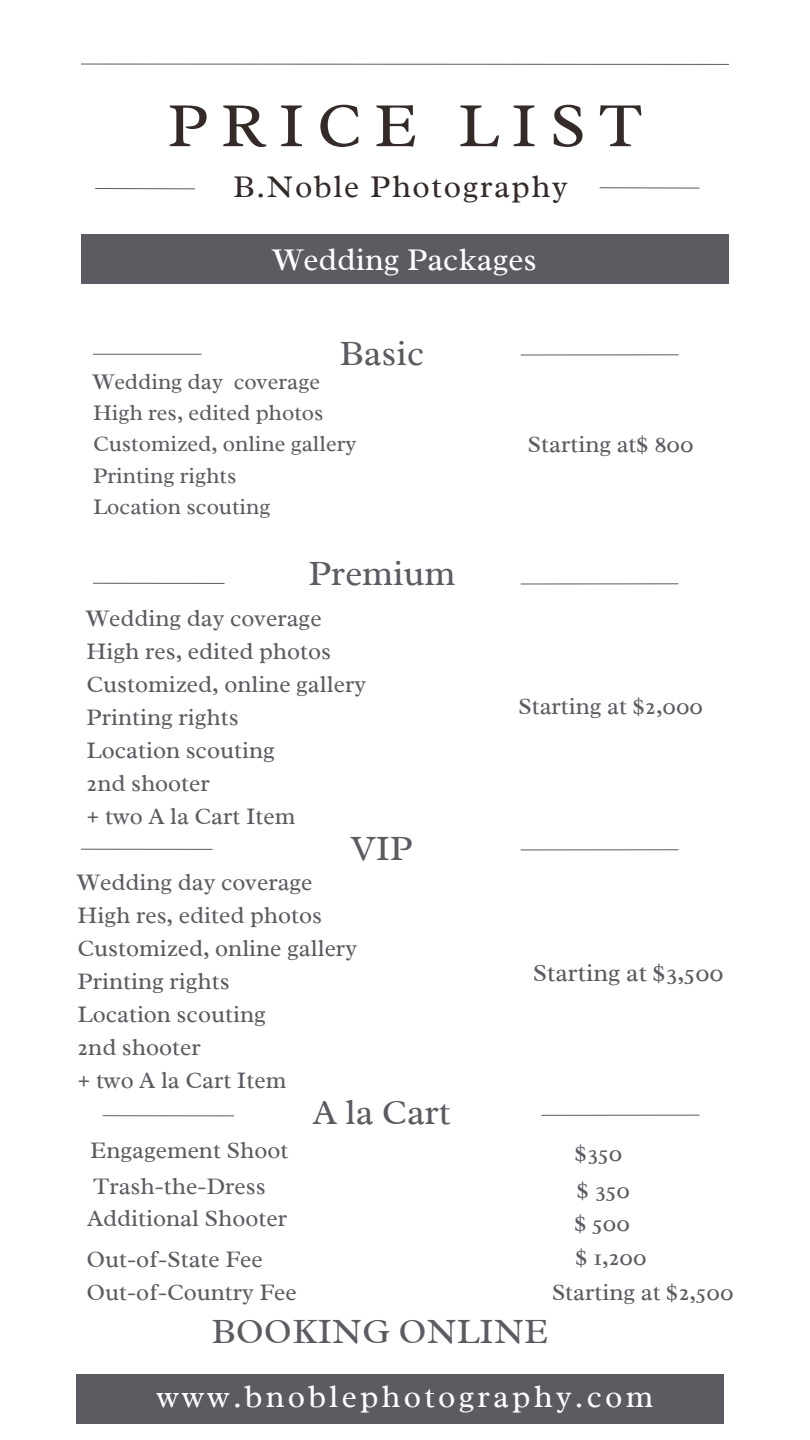
<style>
.page{position:relative;width:810px;height:1440px;background:#fff}
.page>*{position:absolute;margin:0;border:0;box-sizing:border-box;transform-origin:0 0}
.t1{font:64px "Radley";letter-spacing:.2em;color:#342b29}
.t2{font:36px "Radley";color:#5b5c62}
.t3{font:32px "Radley";letter-spacing:.1em;color:#fff}
.t4{font:32px "Radley";letter-spacing:.05em;color:#342b29}
.t5{font:32px "Radley";color:#fff}
.t6{font:25.2px "Radley";color:#5b5c62}
.t7{font:24px/33px "Radley";color:#5b5c62}
.t8{font:22.6px "Radley";color:#5b5c62}
</style>
<div class="page">
<svg style="left:81px;top:63px;width:648px;height:2px"></svg>
<svg style="left:599px;top:187px;width:101px;height:2px"></svg>
<svg style="left:95px;top:188px;width:100px;height:2px"></svg>
<div style="left:81px;top:235px;width:648px;height:49px;background:#5b5c62"></div>
<hr style="left:521px;top:354px;width:158px;height:1px;background:#5b5c62">
<hr style="left:93px;top:354px;width:108px;height:1px;background:#5b5c62">
<hr style="left:521px;top:583px;width:158px;height:1px;background:#5b5c62">
<hr style="left:93px;top:583px;width:132px;height:1px;background:#5b5c62">
<hr style="left:521px;top:849px;width:158px;height:1px;background:#5b5c62">
<hr style="left:81px;top:849px;width:132px;height:1px;background:#5b5c62">
<div style="left:76px;top:1374px;width:648px;height:50px;background:#5b5c62"></div>
<hr style="left:542px;top:1115px;width:157px;height:1px;background:#5b5c62">
<hr style="left:103px;top:1115px;width:131px;height:1px;background:#5b5c62">
<h1 class="t1" style="left:168px;top:85px;width:476px">PRICE LIST</h1>
<h4 class="t4" style="left:233px;top:166px;width:336px">B.Noble Photography</h4>
<h4 class="t5" style="left:273px;top:239px;width:265px">Wedding Packages</h4>
<h2 class="t2" style="left:339px;top:330px;width:86px">Basic</h2>
<h3 class="t8" style="left:93px;top:367px;width:229px">Wedding day coverage</h3>
<p class="t8" style="left:93px;top:399px;width:232px">High res, edited photos</p>
<p class="t8" style="left:93px;top:430px;width:265px">Customized, online gallery</p>
<p class="t8" style="left:93px;top:461px;width:145px">Printing rights</p>
<p class="t8" style="left:93px;top:492px;width:179px">Location scouting</p>
<h5 class="t2" style="left:308px;top:551px;width:148px">Premium</h5>
<h5 class="t7" style="left:87px;top:602px;width:281px">Wedding day coverage<br>High res, edited photos<br>Customized, online gallery<br>Printing rights<br>Location scouting<br>2nd shooter<br>+ two A la Cart Item</h5>
<h5 class="t2" style="left:351px;top:826px;width:63px">VIP</h5>
<h5 class="t7" style="left:78px;top:866px;width:281px">Wedding day coverage<br>High res, edited photos<br>Customized, online gallery<br>Printing rights<br>Location scouting<br>2nd shooter<br>+ two A la Cart Item</h5>
<h5 class="t2" style="left:313px;top:1089px;width:140px">A la Cart</h5>
<p class="t7" style="left:528px;top:428px;width:168px">Starting at$ 800</p>
<h3 class="t7" style="left:518px;top:689px;width:187px">Starting at $2,000</h3>
<h5 class="t6" style="left:533px;top:957px;width:192px">Starting at $3,500</h5>
<h5 class="t7" style="left:90px;top:1133px;width:200px">Engagement Shoot</h5>
<h5 class="t7" style="left:93px;top:1170px;width:174px">Trash-the-Dress</h5>
<h5 class="t7" style="left:577px;top:1174px;width:55px">$ 350</h5>
<h2 class="t7" style="left:575px;top:1136px;width:49px">$350</h2>
<h5 class="t7" style="left:87px;top:1202px;width:202px">Additional Shooter</h5>
<h5 class="t7" style="left:87px;top:1242px;width:178px">Out-of-State Fee</h5>
<h5 class="t7" style="left:87px;top:1275px;width:212px">Out-of-Country Fee</h5>
<h5 class="t7" style="left:552px;top:1275px;width:184px">Starting at $2,500</h5>
<h4 class="t7" style="left:574px;top:1206px;width:57px">$ 500</h4>
<h5 class="t7" style="left:575px;top:1241px;width:73px">$ 1,200</h5>
<h5 class="t2" style="left:211px;top:1308px;width:338px">BOOKING ONLINE</h5>
<h3 class="t3" style="left:157px;top:1376px;width:498px">www.bnoblephotography.com</h3>
</div>
